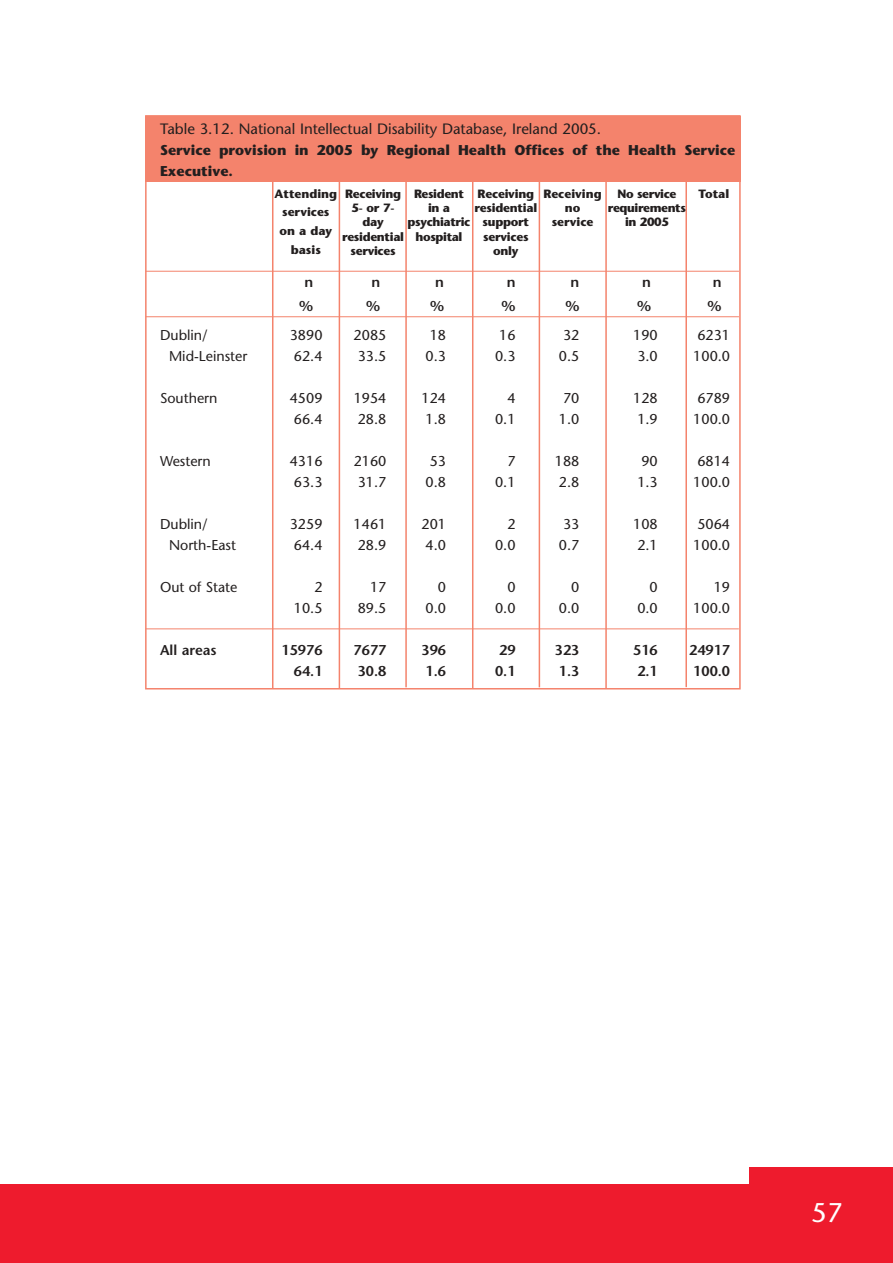
<style>
.page{position:relative;width:893px;height:1263px;background:#fff}
.page>*{position:absolute;margin:0;border:0;box-sizing:border-box;transform-origin:0 0}
.t1{font:27px "Stone Sans";color:#fff}
.t2{font:15px "Stone Sans";color:#231f1f}
.t3{font:14.25px "Stone Sans";color:#231f1f}
.t4{font:700 14.25px/21px "Stone Sans";color:#231f1f}
.t5{font:600 14.25px "Stone Sans";color:#231f1f}
.t6{font:700 12px/14.4px "Stone Sans";letter-spacing:-.02em;color:#231f1f;text-align:center}
.t7{font:700 12px/18.6px "Stone Sans";color:#231f1f;text-align:center}
</style>
<div class="page">
<div style="left:0;top:1184px;width:892px;height:79px;background:#ee1b2d"></div>
<div style="left:749px;top:1167px;width:143px;height:17px;background:#ee1b2d"></div>
<div style="left:145px;top:116px;width:595px;height:66px;background:#f4836c"></div>
<div style="left:145px;top:115px;width:595px;height:575px;border:2px solid #f4836c"></div>
<hr style="left:272px;top:181px;width:1px;height:508px;background:#f4836c">
<hr style="left:338px;top:181px;width:2px;height:507px;background:#f4836c">
<hr style="left:405px;top:181px;width:2px;height:506px;background:#f4836c">
<hr style="left:472px;top:181px;width:1px;height:508px;background:#f4836c">
<hr style="left:538px;top:181px;width:2px;height:506px;background:#f4836c">
<hr style="left:605px;top:181px;width:1px;height:507px;background:#f4836c">
<hr style="left:685px;top:181px;width:2px;height:506px;background:#f4836c">
<hr style="left:146px;top:271px;width:593px;height:1px;background:#f4836c">
<hr style="left:146px;top:316px;width:593px;height:1px;background:#f4836c">
<hr style="left:145px;top:628px;width:593px;height:1px;background:#f4836c">
<p class="t2" style="left:160px;top:123px;width:442px">Table 3.12. National Intellectual Disability Database, Ireland 2005.</p>
<p class="t4" style="left:160px;top:141px;width:576px">Service provision in 2005 by Regional Health Offices of the Health Service<br>Executive.</p>
<p class="t7" style="left:274px;top:185px;width:64px">Attending services on a day basis</p>
<p class="t6" style="left:345px;top:187px;width:57px">Receiving</p>
<p class="t6" style="left:698px;top:187px;width:32px">Total</p>
<p class="t6" style="left:407px;top:187px;width:64px">Resident in a psychiatric hospital</p>
<p class="t6" style="left:474px;top:187px;width:64px">Receiving residential support services only</p>
<p class="t6" style="left:608px;top:187px;width:80px">No service requirements in 2005</p>
<p class="t7" style="left:543px;top:187px;width:60px;line-height:14.4px">Receiving no service</p>
<p class="t6" style="left:342px;top:202px;width:63px">5- or 7- day residential services</p>
<p class="t5" style="left:304px;top:276px;width:10px">n</p>
<p class="t5" style="left:371px;top:276px;width:10px">n</p>
<p class="t5" style="left:435px;top:276px;width:10px">n</p>
<p class="t5" style="left:506px;top:276px;width:10px">n</p>
<p class="t5" style="left:570px;top:276px;width:10px">n</p>
<p class="t5" style="left:642px;top:276px;width:10px">n</p>
<p class="t5" style="left:712px;top:276px;width:10px">n</p>
<p class="t5" style="left:299px;top:300px;width:15px">%</p>
<p class="t5" style="left:366px;top:300px;width:15px">%</p>
<p class="t5" style="left:430px;top:300px;width:15px">%</p>
<p class="t5" style="left:501px;top:300px;width:15px">%</p>
<p class="t5" style="left:565px;top:300px;width:15px">%</p>
<p class="t5" style="left:637px;top:300px;width:15px">%</p>
<p class="t5" style="left:707px;top:300px;width:15px">%</p>
<p class="t3" style="left:160px;top:330px;width:49px">Dublin/</p>
<p class="t3" style="left:290px;top:330px;width:34px">3890</p>
<p class="t3" style="left:353px;top:330px;width:34px">2085</p>
<p class="t3" style="left:429px;top:330px;width:18px">18</p>
<p class="t3" style="left:499px;top:330px;width:18px">16</p>
<p class="t3" style="left:563px;top:330px;width:18px">32</p>
<p class="t3" style="left:633px;top:330px;width:26px">190</p>
<p class="t3" style="left:697px;top:330px;width:34px">6231</p>
<p class="t3" style="left:169px;top:351px;width:80px">Mid-Leinster</p>
<p class="t3" style="left:294px;top:351px;width:30px">62.4</p>
<p class="t3" style="left:358px;top:351px;width:30px">33.5</p>
<p class="t3" style="left:425px;top:351px;width:22px">0.3</p>
<p class="t3" style="left:495px;top:351px;width:22px">0.3</p>
<p class="t3" style="left:559px;top:351px;width:22px">0.5</p>
<p class="t3" style="left:637px;top:351px;width:22px">3.0</p>
<p class="t3" style="left:693px;top:351px;width:38px">100.0</p>
<p class="t3" style="left:160px;top:393px;width:59px">Southern</p>
<p class="t3" style="left:290px;top:393px;width:34px">4509</p>
<p class="t3" style="left:353px;top:393px;width:34px">1954</p>
<p class="t3" style="left:421px;top:393px;width:26px">124</p>
<p class="t3" style="left:507px;top:393px;width:10px">4</p>
<p class="t3" style="left:563px;top:393px;width:18px">70</p>
<p class="t3" style="left:633px;top:393px;width:26px">128</p>
<p class="t3" style="left:697px;top:393px;width:34px">6789</p>
<p class="t3" style="left:294px;top:414px;width:30px">66.4</p>
<p class="t3" style="left:358px;top:414px;width:30px">28.8</p>
<p class="t3" style="left:425px;top:414px;width:22px">1.8</p>
<p class="t3" style="left:495px;top:414px;width:22px">0.1</p>
<p class="t3" style="left:559px;top:414px;width:22px">1.0</p>
<p class="t3" style="left:637px;top:414px;width:22px">1.9</p>
<p class="t3" style="left:693px;top:414px;width:38px">100.0</p>
<p class="t3" style="left:160px;top:456px;width:52px">Western</p>
<p class="t3" style="left:290px;top:456px;width:34px">4316</p>
<p class="t3" style="left:353px;top:456px;width:34px">2160</p>
<p class="t3" style="left:430px;top:456px;width:18px">53</p>
<p class="t3" style="left:507px;top:456px;width:10px">7</p>
<p class="t3" style="left:555px;top:456px;width:26px">188</p>
<p class="t3" style="left:641px;top:456px;width:18px">90</p>
<p class="t3" style="left:697px;top:456px;width:34px">6814</p>
<p class="t3" style="left:294px;top:477px;width:30px">63.3</p>
<p class="t3" style="left:358px;top:477px;width:30px">31.7</p>
<p class="t3" style="left:425px;top:477px;width:22px">0.8</p>
<p class="t3" style="left:495px;top:477px;width:22px">0.1</p>
<p class="t3" style="left:559px;top:477px;width:22px">2.8</p>
<p class="t3" style="left:637px;top:477px;width:22px">1.3</p>
<p class="t3" style="left:693px;top:477px;width:38px">100.0</p>
<p class="t3" style="left:160px;top:519px;width:49px">Dublin/</p>
<p class="t3" style="left:290px;top:519px;width:34px">3259</p>
<p class="t3" style="left:353px;top:519px;width:34px">1461</p>
<p class="t3" style="left:421px;top:519px;width:26px">201</p>
<p class="t3" style="left:507px;top:519px;width:10px">2</p>
<p class="t3" style="left:563px;top:519px;width:18px">33</p>
<p class="t3" style="left:633px;top:519px;width:26px">108</p>
<p class="t3" style="left:697px;top:519px;width:34px">5064</p>
<p class="t3" style="left:169px;top:540px;width:68px">North-East</p>
<p class="t3" style="left:294px;top:540px;width:30px">64.4</p>
<p class="t3" style="left:358px;top:540px;width:30px">28.9</p>
<p class="t3" style="left:425px;top:540px;width:22px">4.0</p>
<p class="t3" style="left:495px;top:540px;width:22px">0.0</p>
<p class="t3" style="left:559px;top:540px;width:22px">0.7</p>
<p class="t3" style="left:637px;top:540px;width:22px">2.1</p>
<p class="t3" style="left:693px;top:540px;width:38px">100.0</p>
<p class="t3" style="left:160px;top:582px;width:79px">Out of State</p>
<p class="t3" style="left:314px;top:582px;width:10px">2</p>
<p class="t3" style="left:370px;top:582px;width:18px">17</p>
<p class="t3" style="left:438px;top:582px;width:10px">0</p>
<p class="t3" style="left:507px;top:582px;width:10px">0</p>
<p class="t3" style="left:571px;top:582px;width:10px">0</p>
<p class="t3" style="left:649px;top:582px;width:10px">0</p>
<p class="t3" style="left:713px;top:582px;width:18px">19</p>
<p class="t3" style="left:294px;top:603px;width:30px">10.5</p>
<p class="t3" style="left:358px;top:603px;width:30px">89.5</p>
<p class="t3" style="left:425px;top:603px;width:22px">0.0</p>
<p class="t3" style="left:495px;top:603px;width:22px">0.0</p>
<p class="t3" style="left:559px;top:603px;width:22px">0.0</p>
<p class="t3" style="left:637px;top:603px;width:22px">0.0</p>
<p class="t3" style="left:693px;top:603px;width:38px">100.0</p>
<p class="t5" style="left:160px;top:645px;width:58px">All areas</p>
<p class="t5" style="left:281px;top:645px;width:42px">15976</p>
<p class="t5" style="left:353px;top:645px;width:34px">7677</p>
<p class="t5" style="left:421px;top:645px;width:26px">396</p>
<p class="t5" style="left:499px;top:645px;width:18px">29</p>
<p class="t5" style="left:555px;top:645px;width:26px">323</p>
<p class="t5" style="left:633px;top:645px;width:26px">516</p>
<p class="t5" style="left:689px;top:645px;width:42px">24917</p>
<p class="t5" style="left:294px;top:666px;width:30px">64.1</p>
<p class="t5" style="left:358px;top:666px;width:30px">30.8</p>
<p class="t5" style="left:425px;top:666px;width:22px">1.6</p>
<p class="t5" style="left:495px;top:666px;width:22px">0.1</p>
<p class="t5" style="left:559px;top:666px;width:22px">1.3</p>
<p class="t5" style="left:637px;top:666px;width:22px">2.1</p>
<p class="t5" style="left:693px;top:666px;width:38px">100.0</p>
<h1 class="t1" style="left:811px;top:1202px;width:32px">57</h1>
</div>
